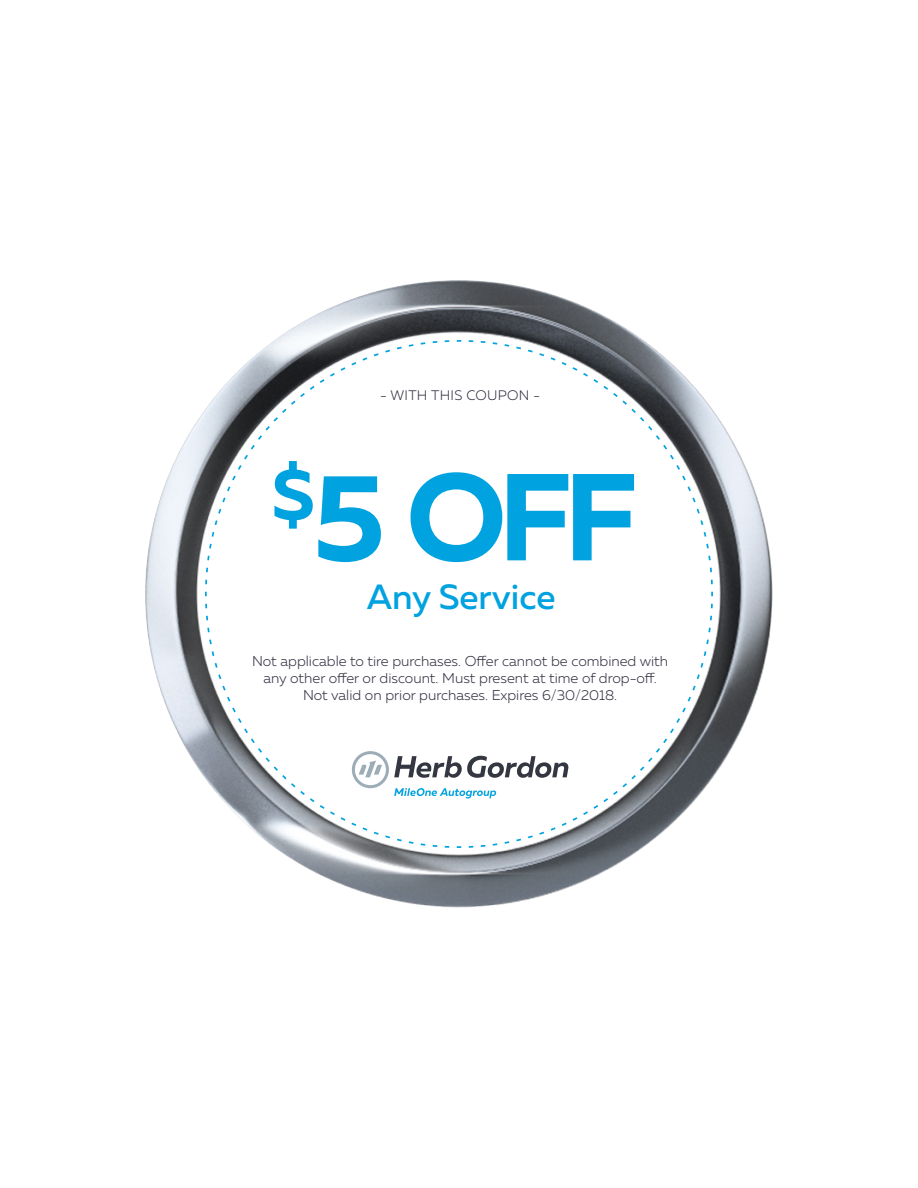
<style>
.page{position:relative;width:918px;height:1188px;background:#fff}
.page>*{position:absolute;margin:0;border:0;box-sizing:border-box;transform-origin:0 0}
.t1{font:700 123.3px "Muller";color:#00a2df}
.t2{font:500 34.95px "Muller";color:#00a2df}
.t3{font:300 14.25px "Muller";color:#313041}
.t4{font:300 13.8px "Muller";letter-spacing:.02em;color:#313041}
</style>
<div class="page">
<img style="left:145px;top:280px;width:628px;height:628px;border-radius:314px">
<svg style="left:204px;top:339px;width:510px;height:510px"></svg>
<svg style="left:352px;top:751px;width:216px;height:47px"></svg>
<p class="t4" style="left:380px;top:387px;width:162px">- WITH THIS COUPON -</p>
<p class="t1" style="left:271px;top:440px;width:368px"><sup>$</sup>5 OFF</p>
<p class="t2" style="left:367px;top:576px;width:190px">Any Service</p>
<p class="t3" style="left:252px;top:652px;width:418px">Not applicable to tire purchases. Offer cannot be combined with</p>
<p class="t3" style="left:263px;top:669px;width:395px">any other offer or discount. Must present at time of drop-off.</p>
<p class="t3" style="left:303px;top:687px;width:316px">Not valid on prior purchases. Expires 6/30/2018.</p>
</div>
